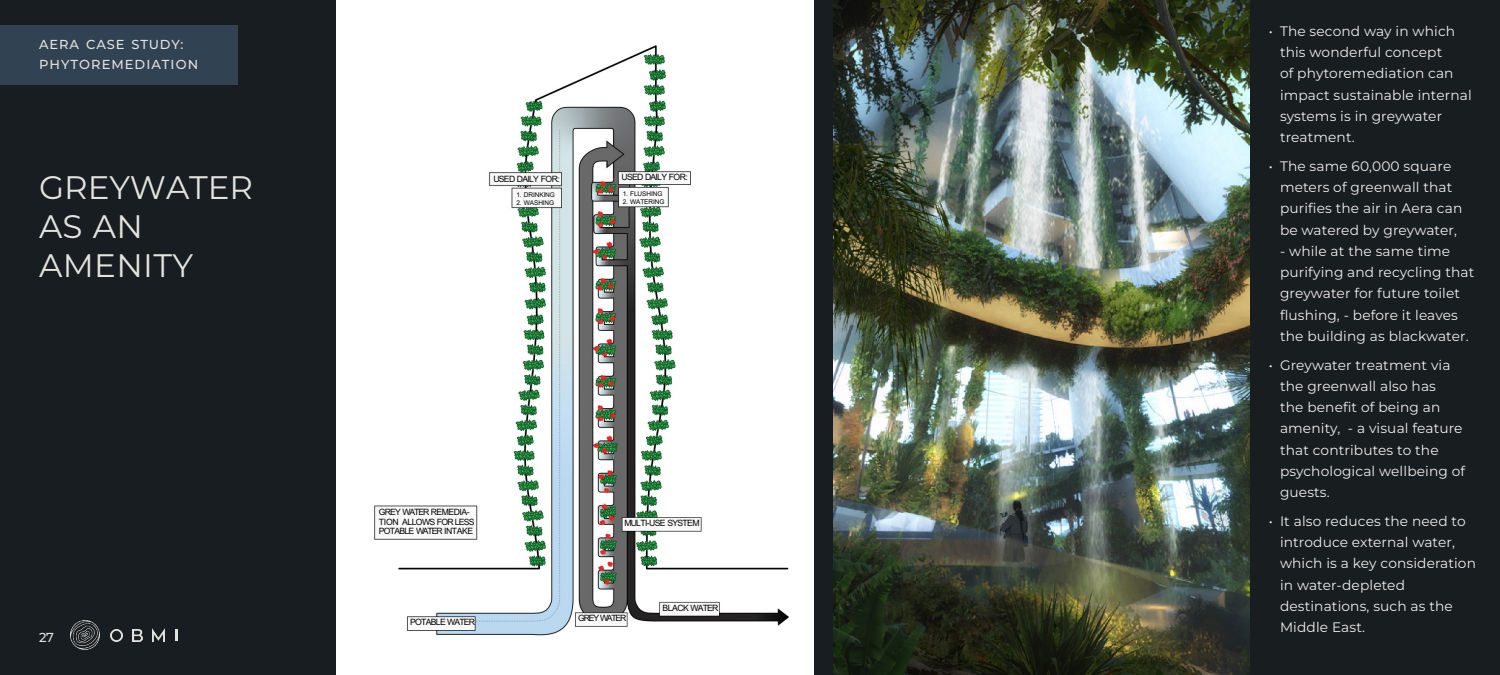
<style>
.page{position:relative;width:1500px;height:675px;background:#181d20}
.page>*{position:absolute;margin:0;border:0;box-sizing:border-box;transform-origin:0 0}
.t1{font:32.56px/39.1px "Montserrat";color:#e3e3df}
.t2{font:13.75px/21.2px "Montserrat";letter-spacing:.01em;color:#eeedea}
.t3{font:500 13px/20.6px "Montserrat";letter-spacing:.075em;color:#e3e3df}
.t4{font:8.69px/9.8px "Arial";letter-spacing:-.085em;color:#010202}
.t5{font:8.69px "Arial";letter-spacing:-.145em;color:#010202}
.t6{font:6.5px "Arial";letter-spacing:-.015em;color:#010202}
</style>
<div class="page">
<img style="left:337px;top:0;width:477px;height:675px">
<img style="left:833px;top:0;width:417px;height:675px">
<div style="left:0;top:25px;width:238px;height:60px;background:#314252"></div>
<svg style="left:110px;top:629px;width:13px;height:12px"></svg>
<svg style="left:152px;top:629px;width:13px;height:12px"></svg>
<svg style="left:176px;top:629px;width:2px;height:12px"></svg>
<svg style="left:133px;top:629px;width:9px;height:12px"></svg>
<img style="left:71px;top:620px;width:29px;height:30px">
<p class="t3" style="left:39px;top:33px;width:161px">AERA CASE STUDY:<br>PHYTOREMEDIATION</p>
<p class="t1" style="left:39px;top:167px;width:216px">GREYWATER<br>AS AN<br>AMENITY</p>
<p class="t3" style="left:39px;top:627px;width:16px">27</p>
<p class="t4" style="left:493px;top:174px;width:68px">USED DAILY FOR:</p>
<p class="t6" style="left:516px;top:190px;width:40px">1. DRINKING</p>
<p class="t6" style="left:516px;top:198px;width:39px">2. WASHING</p>
<p class="t4" style="left:622px;top:172px;width:68px">USED DAILY FOR:</p>
<p class="t6" style="left:623px;top:190px;width:41px">1. FLUSHING</p>
<p class="t6" style="left:623px;top:197px;width:43px">2. WATERING</p>
<p class="t4" style="left:379px;top:507px;width:97px">GREY WATER REMEDIA-<br>TION ALLOWS FOR LESS<br>POTABLE WATER INTAKE</p>
<p class="t4" style="left:624px;top:518px;width:77px">MULTI-USE SYSTEM</p>
<p class="t4" style="left:410px;top:617px;width:66px">POTABLE WATER</p>
<p class="t5" style="left:578px;top:612px;width:50px">GREY WATER</p>
<p class="t4" style="left:662px;top:603px;width:57px">BLACK WATER</p>
<p class="t2" style="left:1280px;top:20px;width:193px;text-indent:-11px">• The second way in which this wonderful concept<br>of phytoremediation can impact sustainable internal systems is in greywater treatment.</p>
<p class="t2" style="left:1280px;top:155px;width:184px;text-indent:-11px">• The same 60,000 square meters of greenwall that purifies the air in Aera can be watered by greywater,</p>
<p class="t2" style="left:1280px;top:240px;width:196px">- while at the same time purifying and recycling that greywater for future toilet flushing, - before it leaves the building as blackwater.</p>
<p class="t2" style="left:1280px;top:354px;width:187px;text-indent:-11px">• Greywater treatment via the greenwall also has<br>the benefit of being an amenity, - a visual feature that contributes to the psychological wellbeing of guests.</p>
<p class="t2" style="left:1280px;top:510px;width:197px;text-indent:-11px">• It also reduces the need to introduce external water, which is a key consideration in water-depleted destinations, such as the<br>Middle East.</p>
</div>
